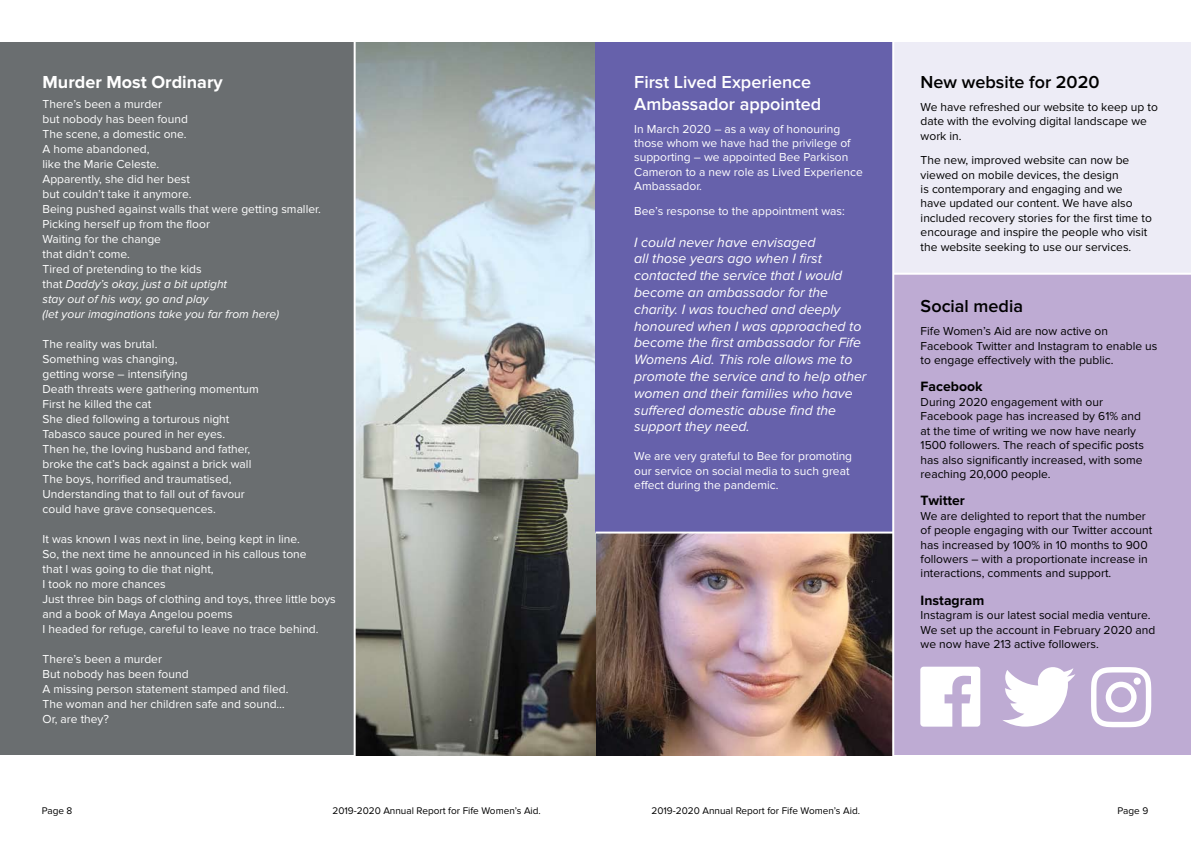
<style>
.page{position:relative;width:1191px;height:842px;background:#fff}
.page>*{position:absolute;margin:0;border:0;box-sizing:border-box;transform-origin:0 0}
.t1{font:600 18px/21.6px "Proxima Nova";color:#fff}
.t2{font:600 18px "Proxima Nova";color:#000}
.t3{font:700 18px "Proxima Nova";color:#fff}
.t4{font:italic 14px/16.8px "Proxima Nova";color:#fff}
.t5{font:700 14px "Proxima Nova";color:#000}
.t6{font:12px/15px "Proxima Nova";color:#fff}
.t7{font:12px/14.4px "Proxima Nova";color:#000}
.t8{font:10px "Proxima Nova";color:#000}
.s1{font-style:italic}
</style>
<div class="page">
<img style="left:595px;top:534px;width:297px;height:221px">
<img style="left:356px;top:42px;width:239px;height:713px">
<div style="left:595px;top:42px;width:298px;height:491px;background:#6661ab"></div>
<div style="left:893px;top:274px;width:298px;height:481px;background:#beabd3"></div>
<div style="left:0;top:42px;width:355px;height:713px;background:#6a6e70"></div>
<div style="left:893px;top:42px;width:298px;height:232px;background:#edecf6"></div>
<svg style="left:920px;top:667px;width:60px;height:60px"></svg>
<svg style="left:1003px;top:667px;width:72px;height:60px"></svg>
<svg style="left:1091px;top:667px;width:60px;height:60px"></svg>
<div style="left:1133px;top:677px;width:7px;height:8px;background:#fff;border-radius:50%"></div>
<hr style="left:892px;top:36px;width:2px;height:746px;background:#fff">
<hr style="left:893px;top:273px;width:298px;height:2px;background:#fff">
<hr style="left:354px;top:27px;width:2px;height:740px;background:#fff">
<hr style="left:595px;top:532px;width:298px;height:2px;background:#fff">
<h1 class="t3" style="left:43px;top:71px;width:182px">Murder Most Ordinary</h1>
<p class="t6" style="left:43px;top:97px;width:280px">There’s been a murder<br>but nobody has been found<br>The scene, a domestic one.<br>A home abandoned,<br>like the Marie Celeste.<br>Apparently, she did her best<br>but couldn’t take it anymore.<br>Being pushed against walls that were getting smaller.<br>Picking herself up from the floor<br>Waiting for the change<br>that didn’t come.<br>Tired of pretending to the kids<br>that <span class="s1">Daddy’s okay, just a bit uptight<br>stay out of his way, go and play<br>(let your imaginations take you far from here)</span></p>
<p class="t6" style="left:43px;top:337px;width:218px">The reality was brutal.<br>Something was changing,<br>getting worse – intensifying<br>Death threats were gathering momentum First he killed the cat<br>She died following a torturous night Tabasco sauce poured in her eyes.<br>Then he, the loving husband and father, broke the cat’s back against a brick wall The boys, horrified and traumatised, Understanding that to fall out of favour could have grave consequences.</p>
<p class="t6" style="left:43px;top:532px;width:295px">It was known I was next in line, being kept in line.<br>So, the next time he announced in his callous tone<br>that I was going to die that night,<br>I took no more chances<br>Just three bin bags of clothing and toys, three little boys and a book of Maya Angelou poems<br>I headed for refuge, careful to leave no trace behind.</p>
<p class="t6" style="left:43px;top:652px;width:247px">There’s been a murder<br>But nobody has been found<br>A missing person statement stamped and filed.<br>The woman and her children safe and sound…<br>Or, are they?</p>
<h1 class="t1" style="left:634px;top:72px;width:189px">First Lived Experience<br>Ambassador appointed</h1>
<p class="t6" style="left:634px;top:122px;width:230px;line-height:14.4px">In March 2020 – as a way of honouring those whom we have had the privilege of supporting – we appointed Bee Parkison<br>Cameron to a new role as Lived Experience<br>Ambassador.</p>
<p class="t6" style="left:634px;top:204px;width:212px">Bee’s response to the appointment was:</p>
<p class="t4" style="left:634px;top:234px;width:234px">I could never have envisaged<br>all those years ago when I first contacted the service that I would become an ambassador for the charity. I was touched and deeply honoured when I was approached to become the first ambassador for Fife<br>Womens Aid. This role allows me to promote the service and to help other women and their families who have suffered domestic abuse find the support they need.</p>
<p class="t6" style="left:634px;top:449px;width:219px;line-height:14.4px">We are very grateful to Bee for promoting our service on social media to such great effect during the pandemic.</p>
<h1 class="t2" style="left:920px;top:72px;width:180px">New website for 2020</h1>
<p class="t7" style="left:920px;top:100px;width:239px">We have refreshed our website to keep up to date with the evolving digital landscape we work in.</p>
<p class="t7" style="left:920px;top:153px;width:233px">The new, improved website can now be viewed on mobile devices, the design<br>is contemporary and engaging and we<br>have updated our content. We have also included recovery stories for the first time to encourage and inspire the people who visit the website seeking to use our services.</p>
<h1 class="t2" style="left:920px;top:296px;width:104px">Social media</h1>
<p class="t7" style="left:920px;top:324px;width:238px">Fife Women’s Aid are now active on<br>Facebook Twitter and Instagram to enable us to engage effectively with the public.</p>
<p class="t5" style="left:920px;top:379px;width:64px">Facebook</p>
<p class="t7" style="left:920px;top:395px;width:225px">During 2020 engagement with our Facebook page has increased by 61% and at the time of writing we now have nearly 1500 followers. The reach of specific posts has also significantly increased, with some reaching 20,000 people.</p>
<p class="t5" style="left:920px;top:492px;width:46px">Twitter</p>
<p class="t7" style="left:920px;top:509px;width:233px">We are delighted to report that the number of people engaging with our Twitter account has increased by 100% in 10 months to 900 followers – with a proportionate increase in interactions, comments and support.</p>
<p class="t5" style="left:920px;top:592px;width:65px">Instagram</p>
<p class="t7" style="left:920px;top:608px;width:236px">Instagram is our latest social media venture.<br>We set up the account in February 2020 and we now have 213 active followers.</p>
<p class="t8" style="left:42px;top:805px;width:32px">Page 8</p>
<p class="t8" style="left:332px;top:805px;width:210px">2019-2020 Annual Report for Fife Women’s Aid.</p>
<p class="t8" style="left:651px;top:805px;width:210px">2019-2020 Annual Report for Fife Women’s Aid.</p>
<p class="t8" style="left:1117px;top:805px;width:32px">Page 9</p>
</div>
